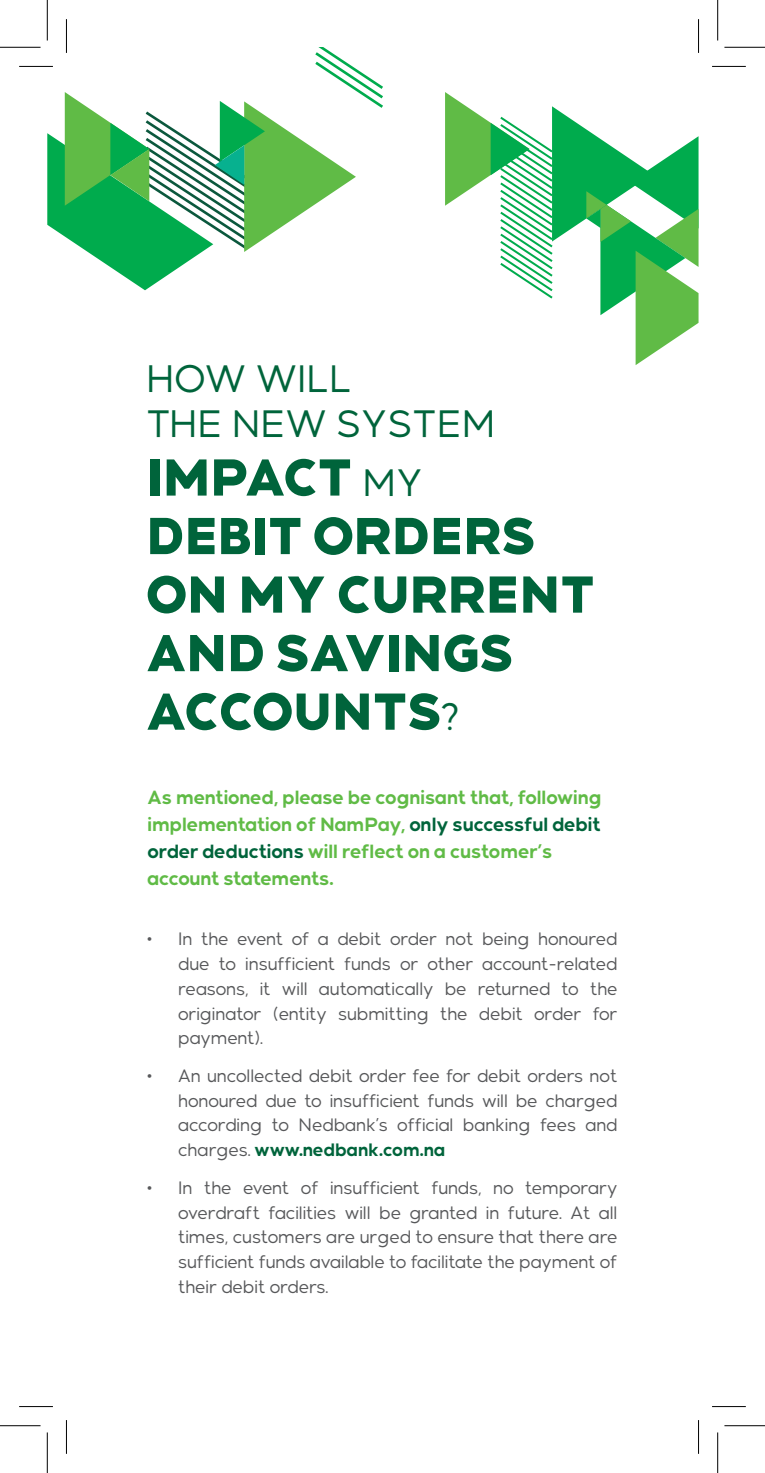
<style>
.page{position:relative;width:765px;height:1473px;background:#fff}
.page>*{position:absolute;margin:0;border:0;box-sizing:border-box;transform-origin:0 0}
.t1{font:800 51.75px/58.5px "Nedbank Sans";color:#00643b}
.t2{font:38.25px/45px "Nedbank Sans";color:#00643b}
.intro{font:700 19.12px/27px "Nedbank Sans";color:#60bb46}
.body-bullets{font:18px/24.8px "Nedbank Sans";color:#57585a;text-align:justify}
.s1{font-weight:400;font-size:38.25px}
.s2{color:#00643b}
.s3{font-weight:700;color:#00643b}
</style>
<div class="page">
<svg style="left:47px;top:47px;width:336px;height:243px"></svg>
<svg style="left:445px;top:92px;width:253px;height:273px"></svg>
<hr style="left:19px;top:65px;width:34px;height:3px;background:#fff">
<hr style="left:65px;top:19px;width:3px;height:34px;background:#fff">
<hr style="left:19px;top:66px;width:34px;height:1px;background:#000">
<hr style="left:711px;top:66px;width:34px;height:1px;background:#000">
<hr style="left:19px;top:1405px;width:34px;height:1px;background:#000">
<hr style="left:711px;top:1405px;width:34px;height:1px;background:#000">
<hr style="left:66px;top:19px;width:1px;height:34px;background:#000">
<hr style="left:66px;top:1419px;width:1px;height:34px;background:#000">
<hr style="left:697px;top:19px;width:1px;height:34px;background:#000">
<hr style="left:697px;top:1419px;width:1px;height:34px;background:#000">
<hr style="left:0;top:47px;width:40px;height:1px;background:#000">
<hr style="left:724px;top:47px;width:40px;height:1px;background:#000">
<hr style="left:0;top:1425px;width:40px;height:1px;background:#000">
<hr style="left:724px;top:1425px;width:40px;height:1px;background:#000">
<hr style="left:47px;top:0;width:1px;height:40px;background:#000">
<hr style="left:47px;top:1432px;width:1px;height:40px;background:#000">
<hr style="left:717px;top:0;width:1px;height:40px;background:#000">
<hr style="left:717px;top:1432px;width:1px;height:40px;background:#000">
<p class="t2" style="left:146px;top:356px;width:350px">HOW WILL<br>THE NEW SYSTEM</p>
<p class="t1" style="left:146px;top:446px;width:450px">IMPACT <span class="s1">MY<br></span>DEBIT ORDERS<br>ON MY CURRENT<br>AND SAVINGS<br>ACCOUNTS<span class="s1">?</span></p>
<p class="intro" style="left:147px;top:783px;width:455px">As mentioned, please be cognisant that, following implementation of NamPay, <span class="s2">only successful debit order deductions</span> will reflect on a customer’s account statements.</p>
<p class="body-bullets" style="left:178px;top:926px;width:440px;text-indent:-32px">• In the event of a debit order not being honoured due to insufficient funds or other account-related reasons, it will automatically be returned to the originator (entity submitting the debit order for payment).</p>
<p class="body-bullets" style="left:178px;top:1063px;width:440px;text-indent:-32px">• An uncollected debit order fee for debit orders not honoured due to insufficient funds will be charged according to Nedbank’s official banking fees and charges. <span class="s3">www.nedbank.com.na</span></p>
<p class="body-bullets" style="left:178px;top:1175px;width:440px;text-indent:-32px">• In the event of insufficient funds, no temporary overdraft facilities will be granted in future. At all times, customers are urged to ensure that there are sufficient funds available to facilitate the payment of their debit orders.</p>
</div>
